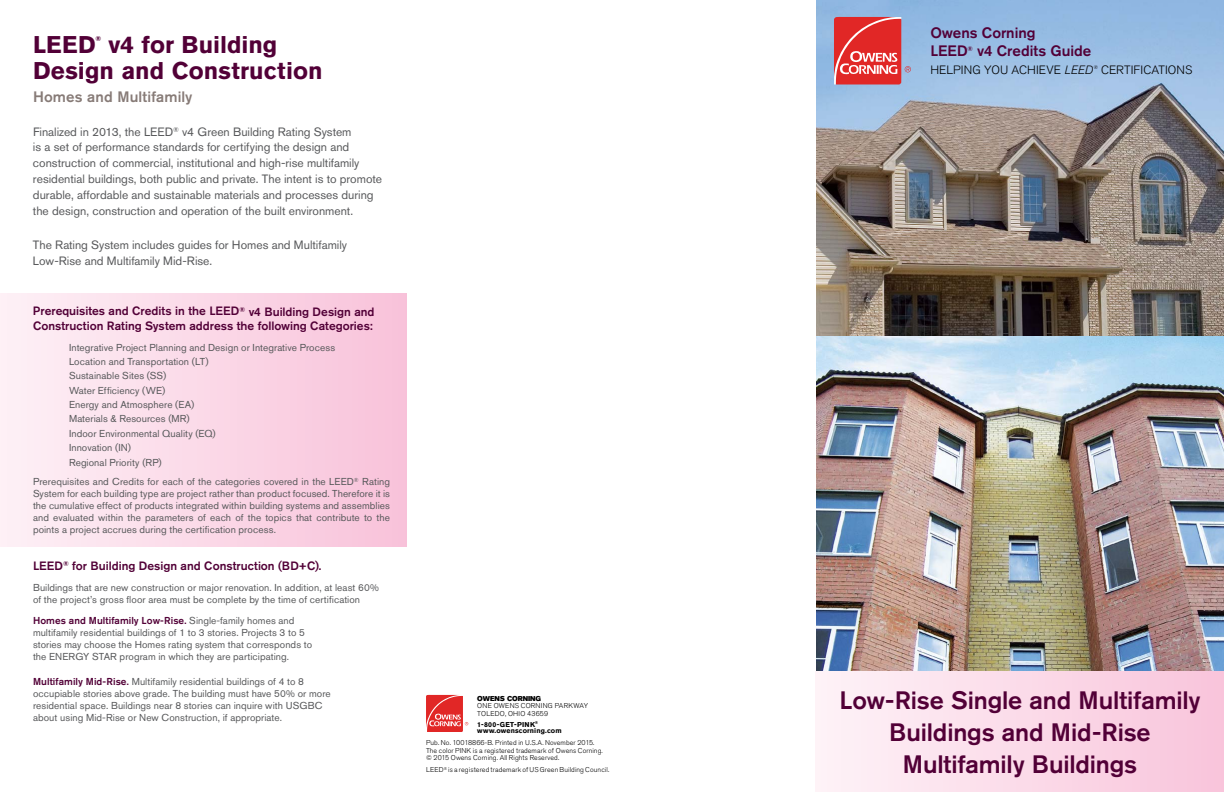
<style>
.page{position:relative;width:1224px;height:792px;background:#fff}
.page>*{position:absolute;margin:0;border:0;box-sizing:border-box;transform-origin:0 0}
.t1{font:500 25px/32px "Akzidenz Grotesk Pro";letter-spacing:-.005em;color:#520037;text-align:center}
.t2{font:700 24px/26px "Akzidenz Grotesk Pro";letter-spacing:.005em;color:#520037}
.t3{font:500 15px/18px "Akzidenz Grotesk Pro";color:#520037}
.t4{font:500 15px "Akzidenz Grotesk Pro";letter-spacing:.01em;color:#877b77}
.t5{font:12px/16px "Akzidenz Grotesk Pro";color:#58595b}
.t6{font:500 12px/14px "Akzidenz Grotesk Pro";color:#520037}
.t7{font:300 12px "Akzidenz Grotesk Pro";letter-spacing:.01em;color:#000}
.t8{font:10px/12px "Akzidenz Grotesk Pro";letter-spacing:.005em;color:#58595b}
.t9{font:300 7px/7.5px "Akzidenz Grotesk Pro";letter-spacing:.015em;color:#000}
.t10{font:700 7px/6px "Akzidenz Grotesk Pro";letter-spacing:.02em;color:#000}
.t11{font:7px "Akzidenz Grotesk Pro Super";letter-spacing:-.01em;color:#000}
.t12{font:700 7px "Akzidenz Grotesk Pro";color:#520037}
.t13{font:500 6.6px "Akzidenz Grotesk Pro";color:#520037}
.t14{font:italic 300 5.2px "Akzidenz Grotesk Pro";color:#000}
.s1{font-weight:500;color:#520037}
.s2{font-style:italic}
</style>
<div class="page">
<img style="left:816px;top:0;width:408px;height:671px">
<div style="left:0;top:293px;width:406px;height:253px;background:linear-gradient(to right,#fdf1f6,#f8c2da)"></div>
<svg style="left:426px;top:695px;width:42px;height:37px;background:#e85d5d"></svg>
<svg style="left:834px;top:17px;width:77px;height:68px;background:#db575b"></svg>
<div style="left:815px;top:671px;width:409px;height:121px;background:linear-gradient(to right,#fef3f7,#f9c4db)"></div>
<h2 class="t2" style="left:33px;top:31px;width:291px;text-indent:75px">v4 for Building<br>Design and Construction</h2>
<h3 class="t4" style="left:33px;top:87px;width:161px">Homes and Multifamily</h3>
<p class="t5" style="left:33px;top:123px;width:350px">Finalized in 2013, the LEED<sup>®</sup> v4 Green Building Rating System<br>is a set of performance standards for certifying the design and construction of commercial, institutional and high-rise multifamily residential buildings, both public and private. The intent is to promote durable, affordable and sustainable materials and processes during the design, construction and operation of the built environment.</p>
<p class="t5" style="left:33px;top:237px;width:316px">The Rating System includes guides for Homes and Multifamily<br>Low-Rise and Multifamily Mid-Rise.</p>
<p class="t6" style="left:33px;top:304px;width:343px">Prerequisites and Credits in the LEED<sup>®</sup> v4 Building Design and<br>Construction Rating System address the following Categories:</p>
<p class="t8" style="left:69px;top:340px;width:268px;line-height:14.3px">Integrative Project Planning and Design or Integrative Process<br>Location and Transportation (LT)<br>Sustainable Sites (SS)<br>Water Efficiency (WE)<br>Energy and Atmosphere (EA)<br>Materials &amp; Resources (MR)<br>Indoor Environmental Quality (EQ)<br>Innovation (IN)</p>
<p class="t8" style="left:33px;top:453px;width:359px;line-height:18.8px;text-indent:36px">Regional Priority (RP)<br>Prerequisites and Credits for each of the categories covered in the LEED<sup>®</sup> Rating</p>
<p class="t8" style="left:33px;top:488px;width:359px;text-align:justify">System for each building type are project rather than product focused. Therefore it is the cumulative effect of products integrated within building systems and assemblies and evaluated within the parameters of each of the topics that contribute to the points a project accrues during the certification process.</p>
<p class="t6" style="left:33px;top:558px;width:290px">LEED<sup>®</sup> for Building Design and Construction (BD+C).</p>
<p class="t8" style="left:33px;top:581px;width:348px">Buildings that are new construction or major renovation. In addition, at least 60% of the project’s gross floor area must be complete by the time of certification</p>
<p class="t8" style="left:33px;top:614px;width:281px"><span class="s1">Homes and Multifamily Low-Rise.</span> Single-family homes and multifamily residential buildings of 1 to 3 stories. Projects 3 to 5 stories may choose the Homes rating system that corresponds to the ENERGY STAR program in which they are participating.</p>
<p class="t8" style="left:33px;top:676px;width:299px"><span class="s1">Multifamily Mid-Rise.</span> Multifamily residential buildings of 4 to 8 occupiable stories above grade. The building must have 50% or more residential space. Buildings near 8 stories can inquire with USGBC about using Mid-Rise or New Construction, if appropriate.</p>
<h2 class="t2" style="left:33px;top:31px;width:64px">LEED</h2>
<p class="t12" style="left:95px;top:34px;width:7px">®</p>
<p class="t11" style="left:477px;top:694px;width:65px">OWENS CORNING</p>
<p class="t9" style="left:477px;top:702px;width:112px">ONE OWENS CORNING PARKWAY<br>TOLEDO, OHIO 43659</p>
<p class="t10" style="left:477px;top:721px;width:86px">1-800-GET-PINK<sup>® </sup>www.owenscorning.com</p>
<p class="t9" style="left:426px;top:739px;width:178px">Pub. No. 10018866-B. Printed in U.S.A. November 2015.<br>The color PINK is a registered trademark of Owens Corning. © 2015 Owens Corning. All Rights Reserved.</p>
<p class="t9" style="left:426px;top:766px;width:185px">LEED<sup>®</sup> is a registered trademark of US Green Building Council.</p>
<h3 class="t3" style="left:930px;top:24px;width:107px">Owens Corning<br>LEED</h3>
<p class="t13" style="left:967px;top:44px;width:7px">®</p>
<h3 class="t3" style="left:977px;top:42px;width:116px">v4 Credits Guide</h3>
<p class="t7" style="left:930px;top:62px;width:164px">HELPING YOU ACHIEVE <span class="s2">LEED</span></p>
<p class="t14" style="left:1093px;top:64px;width:6px">®</p>
<p class="t7" style="left:1101px;top:62px;width:93px">CERTIFICATIONS</p>
<h1 class="t1" style="left:840px;top:684px;width:362px">Low-Rise Single and Multifamily<br>Buildings and Mid-Rise<br>Multifamily Buildings</h1>
</div>
